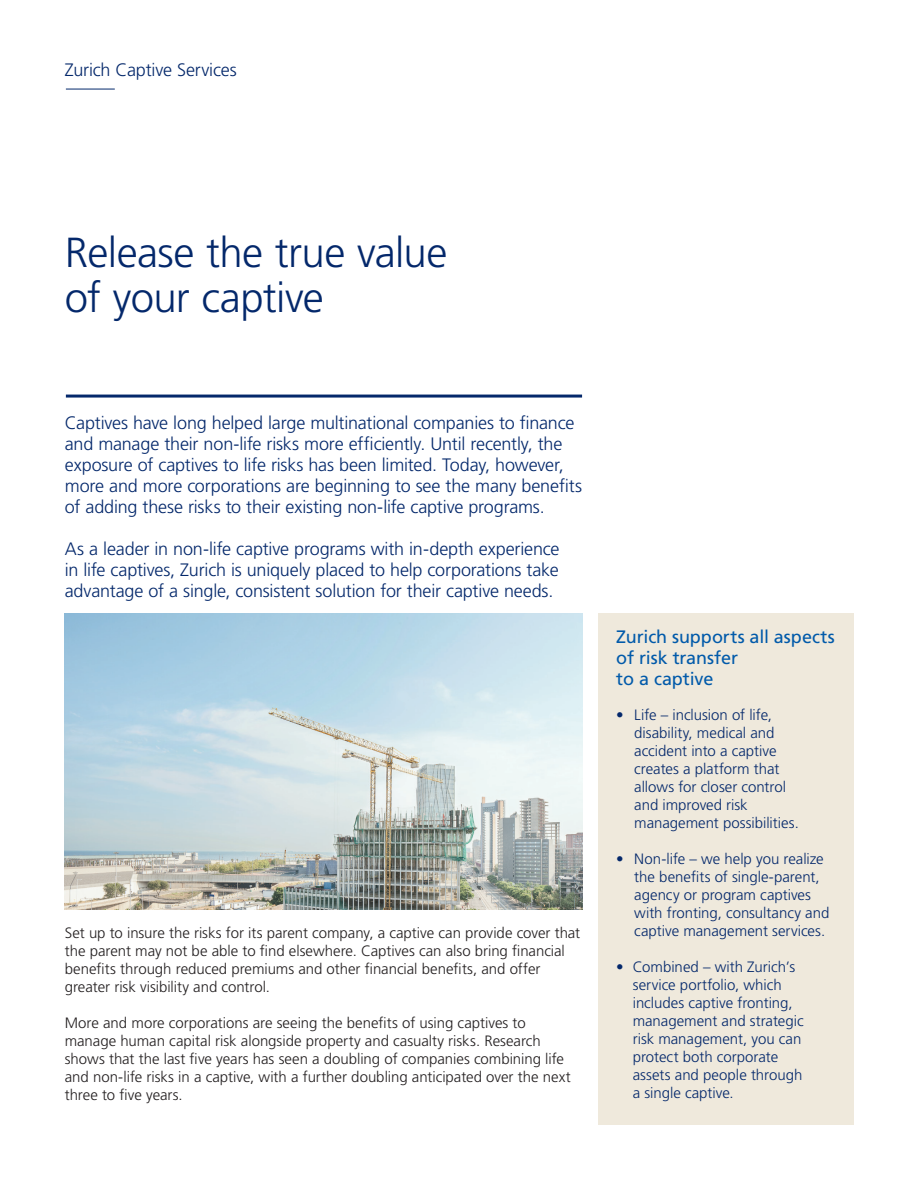
<style>
.page{position:relative;width:918px;height:1188px;background:#fff}
.page>*{position:absolute;margin:0;border:0;box-sizing:border-box;transform-origin:0 0}
.t1{font:300 42px/45px "Frutiger LT Std";letter-spacing:-.015em;color:#04286b}
.SUB_001_Light_12_14{font:300 18px/21px "Frutiger LT Std";letter-spacing:-.01em;color:#04286b}
.SUB_003_55_BLUE1{font:18px/21px "Frutiger LT Std";letter-spacing:-.005em;color:#015aaa}
.BODY_001_Light_10_12{font:300 15px/18px "Frutiger LT Std";color:#231f20}
.Bullet_001_Light_10{font:300 15px/18px "Frutiger LT Std";color:#04286b}
</style>
<div class="page">
<div style="left:598px;top:613px;width:255px;height:512px;background:#efe9dc"></div>
<hr style="left:66px;top:395px;width:516px;height:3px;background:#04286b">
<img style="left:65px;top:613px;width:517px;height:296px">
<hr style="left:66px;top:89px;width:49px;height:1px;background:#04286b">
<p class="SUB_001_Light_12_14" style="left:65px;top:60px;width:173px">Zurich Captive Services</p>
<p class="t1" style="left:65px;top:231px;width:384px">Release the true value of your captive</p>
<p class="SUB_001_Light_12_14" style="left:65px;top:412px;width:519px">Captives have long helped large multinational companies to finance and manage their non-life risks more efficiently. Until recently, the exposure of captives to life risks has been limited. Today, however, more and more corporations are beginning to see the many benefits of adding these risks to their existing non-life captive programs.</p>
<p class="SUB_001_Light_12_14" style="left:65px;top:538px;width:496px;text-align:justify">As a leader in non-life captive programs with in-depth experience in life captives, Zurich is uniquely placed to help corporations take advantage of a single, consistent solution for their captive needs.</p>
<p class="BODY_001_Light_10_12" style="left:65px;top:924px;width:517px">Set up to insure the risks for its parent company, a captive can provide cover that the parent may not be able to find elsewhere. Captives can also bring financial benefits through reduced premiums and other financial benefits, and offer greater risk visibility and control.</p>
<p class="BODY_001_Light_10_12" style="left:65px;top:1014px;width:507px">More and more corporations are seeing the benefits of using captives to manage human capital risk alongside property and casualty risks. Research shows that the last five years has seen a doubling of companies combining life and non-life risks in a captive, with a further doubling anticipated over the next three to five years.</p>
<p class="SUB_003_55_BLUE1" style="left:616px;top:627px;width:220px">Zurich supports all aspects of risk transfer<br>to a captive</p>
<p class="Bullet_001_Light_10" style="left:634px;top:706px;width:166px;text-indent:-18px">• Life – inclusion of life, disability, medical and accident into a captive creates a platform that allows for closer control and improved risk management possibilities.</p>
<p class="Bullet_001_Light_10" style="left:634px;top:850px;width:197px;text-indent:-18px">• Non-life – we help you realize the benefits of single-parent, agency or program captives with fronting, consultancy and captive management services.</p>
<p class="Bullet_001_Light_10" style="left:633px;top:958px;width:172px;text-indent:-16px">• Combined – with Zurich’s service portfolio, which includes captive fronting, management and strategic risk management, you can protect both corporate assets and people through a single captive.</p>
</div>
